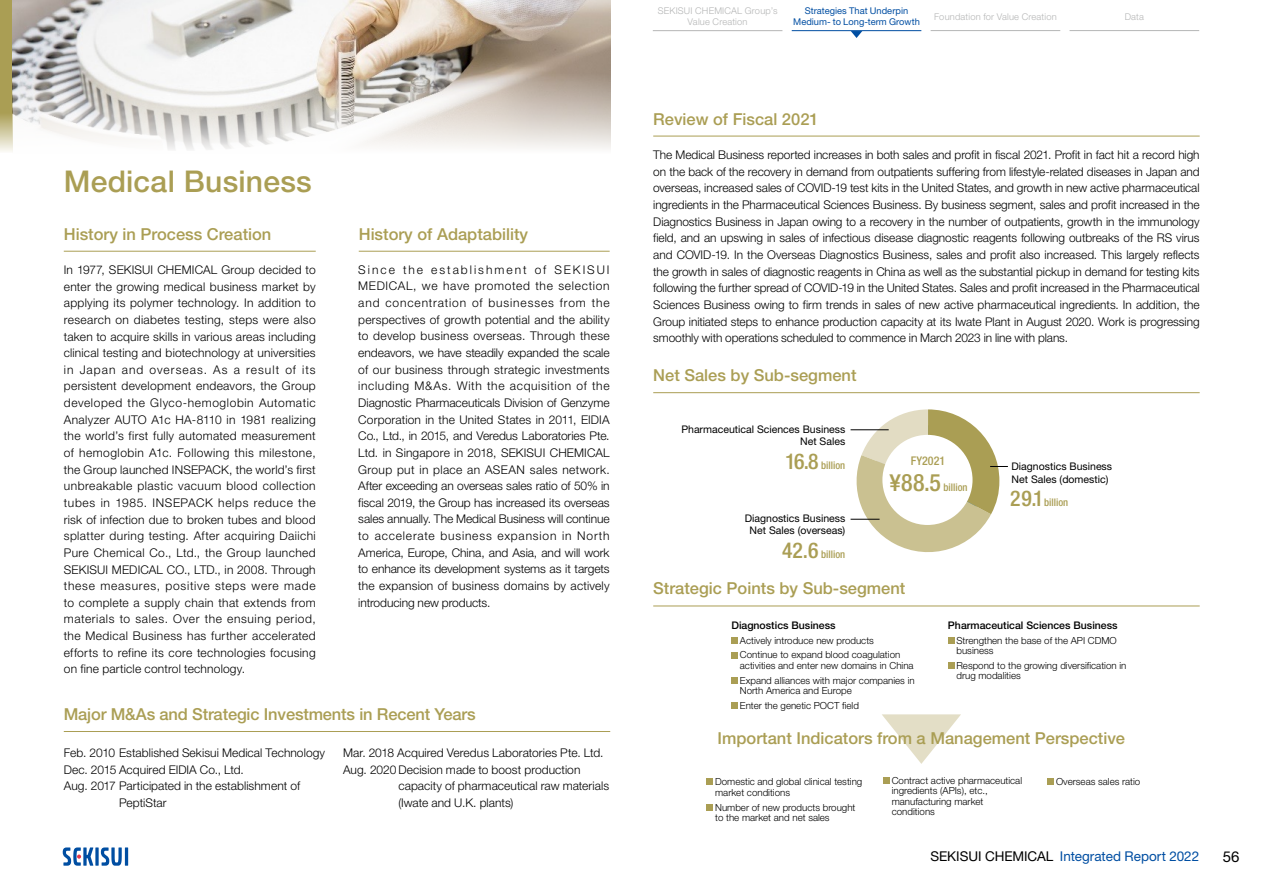
<style>
.page{position:relative;width:1263px;height:893px;background:#fff}
.page>*{position:absolute;margin:0;border:0;box-sizing:border-box;transform-origin:0 0}
.t1{font:500 30px "Helvetica Neue LT Pro";letter-spacing:.01em;color:#aa9e54}
.t2{font:500 condensed 24px "Helvetica Neue LT Pro";color:#aa9e54}
.t3{font:500 16.5px "Helvetica Neue LT Pro";color:#aa9e54}
.t4{font:15px "Helvetica Neue LT Pro";color:#000}
.t5{font:13.5px "Helvetica Neue LT Pro";letter-spacing:-.005em;color:#004ea2}
.t6{font:300 12px/16.6px "Helvetica Neue LT Pro";letter-spacing:.005em;color:#000;text-align:justify}
.t7{font:500 condensed 12px "Helvetica Neue LT Pro";color:#aa9e54}
.t8{font:10.5px/12.6px "Helvetica Neue LT Pro";color:#000}
.t9{font:500 10.5px "Helvetica Neue LT Pro";color:#000}
.t10{font:500 condensed 10.5px "Helvetica Neue LT Pro";color:#aa9e54}
.t11{font:300 9.75px/10.5px "Helvetica Neue LT Pro";color:#000}
.t12{font:300 9.3px/10.5px "Helvetica Neue LT Pro";letter-spacing:.02em;color:#b5b6b6;text-align:center}
.t13{font:9.3px/10.5px "Helvetica Neue LT Pro";color:#004ea2;text-align:center}
.s1{font-size:21.75px}
.s2{color:#000}
</style>
<div class="page">
<svg style="left:95px;top:847px;width:4px;height:19px"></svg>
<hr style="left:125px;top:847px;width:3px;height:19px;background:#004ea2">
<svg style="left:101px;top:847px;width:21px;height:19px"></svg>
<svg style="left:63px;top:847px;width:30px;height:19px"></svg>
<hr style="left:653px;top:30px;width:129px;height:1px;background:#b5b6b6">
<hr style="left:931px;top:30px;width:129px;height:1px;background:#b5b6b6">
<hr style="left:1069px;top:30px;width:130px;height:1px;background:#b5b6b6">
<hr style="left:792px;top:30px;width:129px;height:1px;background:#004ea2">
<svg style="left:851px;top:31px;width:11px;height:7px"></svg>
<svg style="left:0;top:0;width:13px;height:152px;background:#b4a96c"></svg>
<div style="left:731px;top:637px;width:7px;height:7px;background:#aa9e54"></div>
<div style="left:731px;top:652px;width:7px;height:6px;background:#aa9e54"></div>
<div style="left:731px;top:677px;width:7px;height:7px;background:#aa9e54"></div>
<div style="left:731px;top:702px;width:7px;height:7px;background:#aa9e54"></div>
<div style="left:948px;top:637px;width:6px;height:7px;background:#aa9e54"></div>
<div style="left:948px;top:662px;width:6px;height:7px;background:#aa9e54"></div>
<svg style="left:707px;top:779px;width:6px;height:6px"></svg>
<svg style="left:707px;top:804px;width:6px;height:6px"></svg>
<div style="left:883px;top:777px;width:7px;height:7px;background:#aa9e54"></div>
<div style="left:1047px;top:779px;width:7px;height:6px;background:#aa9e54"></div>
<svg style="left:882px;top:714px;width:79px;height:50px"></svg>
<svg style="left:850px;top:409px;width:158px;height:143px"></svg>
<div style="left:882px;top:435px;width:90px;height:90px;background:#fff;border-radius:50%"></div>
<img style="left:13px;top:0;width:597px;height:150px">
<hr style="left:64px;top:251px;width:252px;height:1px;background:#aa9e54">
<hr style="left:64px;top:731px;width:546px;height:1px;background:#aa9e54">
<hr style="left:359px;top:251px;width:251px;height:1px;background:#aa9e54">
<hr style="left:653px;top:136px;width:547px;height:1px;background:#aa9e54">
<hr style="left:653px;top:392px;width:547px;height:1px;background:#aa9e54">
<hr style="left:653px;top:606px;width:547px;height:1px;background:#aa9e54">
<h1 class="t1" style="left:64px;top:163px;width:250px">Medical Business</h1>
<h3 class="t3" style="left:64px;top:224px;width:209px">History in Process Creation</h3>
<p class="t6" style="left:64px;top:261px;width:253px">In 1977, SEKISUI CHEMICAL Group decided to enter the growing medical business market by applying its polymer technology. In addition to research on diabetes testing, steps were also taken to acquire skills in various areas including clinical testing and biotechnology at universities in Japan and overseas. As a result of its persistent development endeavors, the Group developed the Glyco-hemoglobin Automatic Analyzer AUTO A1c HA-8110 in 1981 realizing the world’s first fully automated measurement of hemoglobin A1c. Following this milestone, the Group launched INSEPACK, the world’s first unbreakable plastic vacuum blood collection tubes in 1985. INSEPACK helps reduce the risk of infection due to broken tubes and blood splatter during testing. After acquiring Daiichi Pure Chemical Co., Ltd., the Group launched SEKISUI MEDICAL CO., LTD., in 2008. Through these measures, positive steps were made to complete a supply chain that extends from materials to sales. Over the ensuing period, the Medical Business has further accelerated efforts to refine its core technologies focusing on fine particle control technology.</p>
<h3 class="t3" style="left:359px;top:224px;width:171px">History of Adaptability</h3>
<p class="t6" style="left:358px;top:261px;width:253px">Since the establishment of SEKISUI MEDICAL, we have promoted the selection and concentration of businesses from the perspectives of growth potential and the ability to develop business overseas. Through these endeavors, we have steadily expanded the scale of our business through strategic investments including M&amp;As. With the acquisition of the Diagnostic Pharmaceuticals Division of Genzyme Corporation in the United States in 2011, EIDIA Co., Ltd., in 2015, and Veredus Laboratories Pte.<br>Ltd. in Singapore in 2018, SEKISUI CHEMICAL Group put in place an ASEAN sales network.<br>After exceeding an overseas sales ratio of 50% in fiscal 2019, the Group has increased its overseas sales annually. The Medical Business will continue to accelerate business expansion in North America, Europe, China, and Asia, and will work to enhance its development systems as it targets the expansion of business domains by actively introducing new products.</p>
<h3 class="t3" style="left:64px;top:704px;width:413px">Major M&amp;As and Strategic Investments in Recent Years</h3>
<p class="t6" style="left:64px;top:744px;width:263px">Feb. 2010 Established Sekisui Medical Technology</p>
<p class="t6" style="left:64px;top:761px;width:181px">Dec. 2015 Acquired EIDIA Co., Ltd.</p>
<p class="t6" style="left:64px;top:777px;width:238px">Aug. 2017 Participated in the establishment of</p>
<p class="t6" style="left:119px;top:794px;width:49px">PeptiStar</p>
<p class="t6" style="left:343px;top:744px;width:262px">Mar. 2018 Acquired Veredus Laboratories Pte. Ltd.</p>
<p class="t6" style="left:343px;top:761px;width:239px">Aug. 2020 Decision made to boost production</p>
<p class="t6" style="left:398px;top:777px;width:212px">capacity of pharmaceutical raw materials</p>
<p class="t6" style="left:398px;top:794px;width:117px">(Iwate and U.K. plants)</p>
<p class="t13" style="left:793px;top:6px;width:128px">Strategies That Underpin<br>Medium- to Long-term Growth</p>
<p class="t12" style="left:658px;top:6px;width:121px">SEKISUI CHEMICAL Group’s<br>Value Creation</p>
<p class="t12" style="left:934px;top:11px;width:124px">Foundation for Value Creation</p>
<p class="t12" style="left:1125px;top:11px;width:21px">Data</p>
<h3 class="t3" style="left:653px;top:109px;width:167px">Review of Fiscal 2021</h3>
<p class="t6" style="left:653px;top:146px;width:548px">The Medical Business reported increases in both sales and profit in fiscal 2021. Profit in fact hit a record high on the back of the recovery in demand from outpatients suffering from lifestyle-related diseases in Japan and overseas, increased sales of COVID-19 test kits in the United States, and growth in new active pharmaceutical ingredients in the Pharmaceutical Sciences Business. By business segment, sales and profit increased in the Diagnostics Business in Japan owing to a recovery in the number of outpatients, growth in the immunology field, and an upswing in sales of infectious disease diagnostic reagents following outbreaks of the RS virus and COVID-19. In the Overseas Diagnostics Business, sales and profit also increased. This largely reflects the growth in sales of diagnostic reagents in China as well as the substantial pickup in demand for testing kits following the further spread of COVID-19 in the United States. Sales and profit increased in the Pharmaceutical Sciences Business owing to firm trends in sales of new active pharmaceutical ingredients. In addition, the Group initiated steps to enhance production capacity at its Iwate Plant in August 2020. Work is progressing smoothly with operations scheduled to commence in March 2023 in line with plans.</p>
<h3 class="t3" style="left:653px;top:365px;width:205px">Net Sales by Sub-segment</h3>
<p class="t8" style="left:681px;top:423px;width:165px;text-align:right">Pharmaceutical Sciences Business<br>Net Sales</p>
<p class="t10" style="left:785px;top:459px;width:62px"><span class="s1">16.8</span> billion</p>
<p class="t8" style="left:745px;top:511px;width:102px;text-align:center">Diagnostics Business<br>Net Sales (overseas)</p>
<p class="t10" style="left:782px;top:548px;width:65px"><span class="s1">42.6</span> billion</p>
<p class="t7" style="left:911px;top:454px;width:36px">FY2021</p>
<h2 class="t2" style="left:889px;top:468px;width:53px">¥88.5</h2>
<p class="t10" style="left:943px;top:481px;width:26px">billion</p>
<h3 class="t3" style="left:653px;top:578px;width:254px">Strategic Points by Sub-segment</h3>
<p class="t8" style="left:1011px;top:460px;width:102px">Diagnostics Business<br>Net Sales (domestic)</p>
<p class="t10" style="left:1010px;top:496px;width:60px"><span class="s1">29.1</span> billion</p>
<p class="t9" style="left:731px;top:619px;width:106px">Diagnostics Business</p>
<p class="t11" style="left:740px;top:633px;width:162px;line-height:14.7px">Actively introduce new products<br>Continue to expand blood coagulation</p>
<p class="t11" style="left:740px;top:658px;width:176px;line-height:14.7px">activities and enter new domains in China<br>Expand alliances with major companies in</p>
<p class="t11" style="left:740px;top:683px;width:121px;line-height:14.7px">North America and Europe<br>Enter the genetic POCT field</p>
<p class="t9" style="left:948px;top:619px;width:171px">Pharmaceutical Sciences Business</p>
<p class="t11" style="left:956px;top:635px;width:162px">Strengthen the base of the API CDMO business</p>
<p class="t11" style="left:956px;top:660px;width:171px">Respond to the growing diversification in drug modalities</p>
<h3 class="t3" style="left:718px;top:728px;width:409px">Important Indicators from a Management Perspective</h3>
<p class="t11" style="left:715px;top:776px;width:149px">Domestic and global clinical testing market conditions</p>
<p class="t11" style="left:715px;top:802px;width:142px">Number of new products brought to the market and net sales</p>
<p class="t11" style="left:892px;top:775px;width:132px">Contract active pharmaceutical ingredients (APIs), etc., manufacturing market conditions</p>
<p class="t11" style="left:1056px;top:776px;width:86px">Overseas sales ratio</p>
<p class="t5" style="left:930px;top:848px;width:270px"><span class="s2">SEKISUI CHEMICAL</span> Integrated Report 2022</p>
<p class="t4" style="left:1223px;top:847px;width:18px">56</p>
</div>
